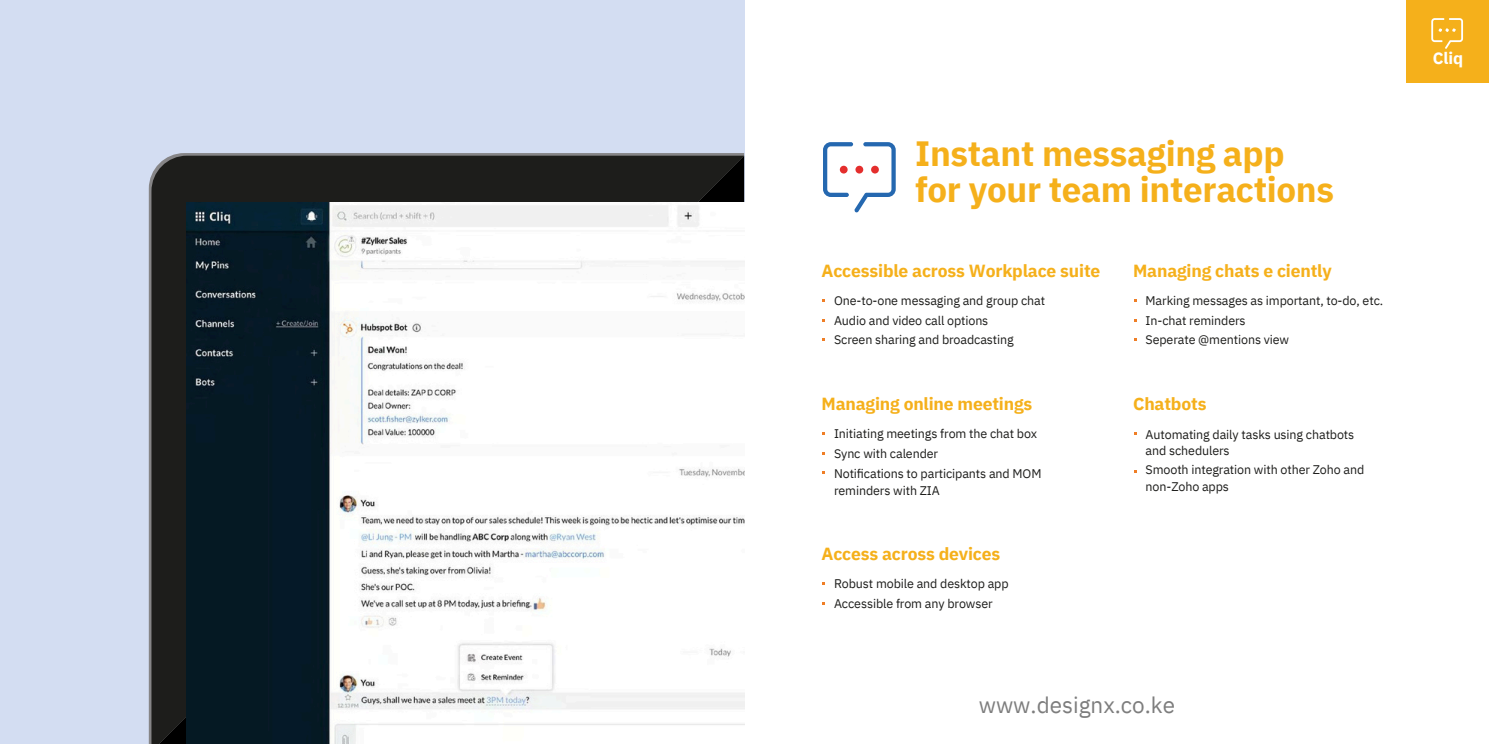
<style>
.page{position:relative;width:1489px;height:744px;background:#fff}
.page>*{position:absolute;margin:0;border:0;box-sizing:border-box;transform-origin:0 0}
.t1{font:700 35px/36.5px "IBM Plex Sans";letter-spacing:-.01em;color:#f5b01b}
.t2{font:22.5px "IBM Plex Sans";color:#7d7d7d}
.t3{font:700 17.5px "IBM Plex Sans";letter-spacing:-.01em;color:#f5b01b}
.t4{font:700 16.5px "IBM Plex Sans";color:#fff}
.t5{font:12.5px/19.8px "IBM Plex Sans";letter-spacing:-.01em;color:#1d1d1b}
</style>
<div class="page">
<div style="left:0;top:0;width:744px;height:743px;background:#d3ddf2"></div>
<div style="left:151px;top:156px;width:593px;height:587px;background:#1d1d1b"></div>
<div style="left:1406px;top:0;width:82px;height:83px;background:#f5b01b"></div>
<img style="left:187px;top:202px;width:558px;height:541px">
<svg style="left:823px;top:142px;width:73px;height:70px"></svg>
<div style="left:871px;top:166px;width:8px;height:7px;background:#e42e2d;border-radius:50%"></div>
<div style="left:855px;top:166px;width:8px;height:8px;background:#e42e2d;border-radius:4px"></div>
<div style="left:840px;top:166px;width:7px;height:7px;background:#e42e2d;border-radius:50%"></div>
<svg style="left:1431px;top:18px;width:32px;height:31px"></svg>
<h3 class="t1" style="left:915px;top:134px;width:420px">Instant messaging app for your team interactions</h3>
<p class="t3" style="left:821px;top:258px;width:280px">Accessible across Workplace suite</p>
<h3 class="t5" style="left:834px;top:290px;width:213px">One-to-one messaging and group chat<br>Audio and video call options<br>Screen sharing and broadcasting</h3>
<p class="t3" style="left:821px;top:392px;width:212px">Managing online meetings</p>
<h3 class="t5" style="left:834px;top:423px;width:209px">Initiating meetings from the chat box<br>Sync with calender<br>Notifications to participants and MOM</h3>
<p class="t5" style="left:834px;top:480px;width:107px">reminders with ZIA</p>
<h3 class="t3" style="left:821px;top:542px;width:180px">Access across devices</h3>
<h1 class="t5" style="left:834px;top:573px;width:176px">Robust mobile and desktop app<br>Accessible from any browser</h1>
<h3 class="t3" style="left:1133px;top:258px;width:200px">Managing chats e ciently</h3>
<p class="t5" style="left:1145px;top:290px;width:239px">Marking messages as important, to-do, etc.<br>In-chat reminders<br>Seperate @mentions view</p>
<p class="t3" style="left:1133px;top:392px;width:75px">Chatbots</p>
<p class="t5" style="left:1145px;top:425px;width:210px;line-height:16.9px">Automating daily tasks using chatbots and schedulers</p>
<h3 class="t5" style="left:1145px;top:459px;width:220px">Smooth integration with other Zoho and</h3>
<p class="t5" style="left:1145px;top:476px;width:85px">non-Zoho apps</p>
<h2 class="t2" style="left:979px;top:689px;width:198px">www.designx.co.ke</h2>
<p class="t4" style="left:1433px;top:47px;width:32px">Cliq</p>
</div>
